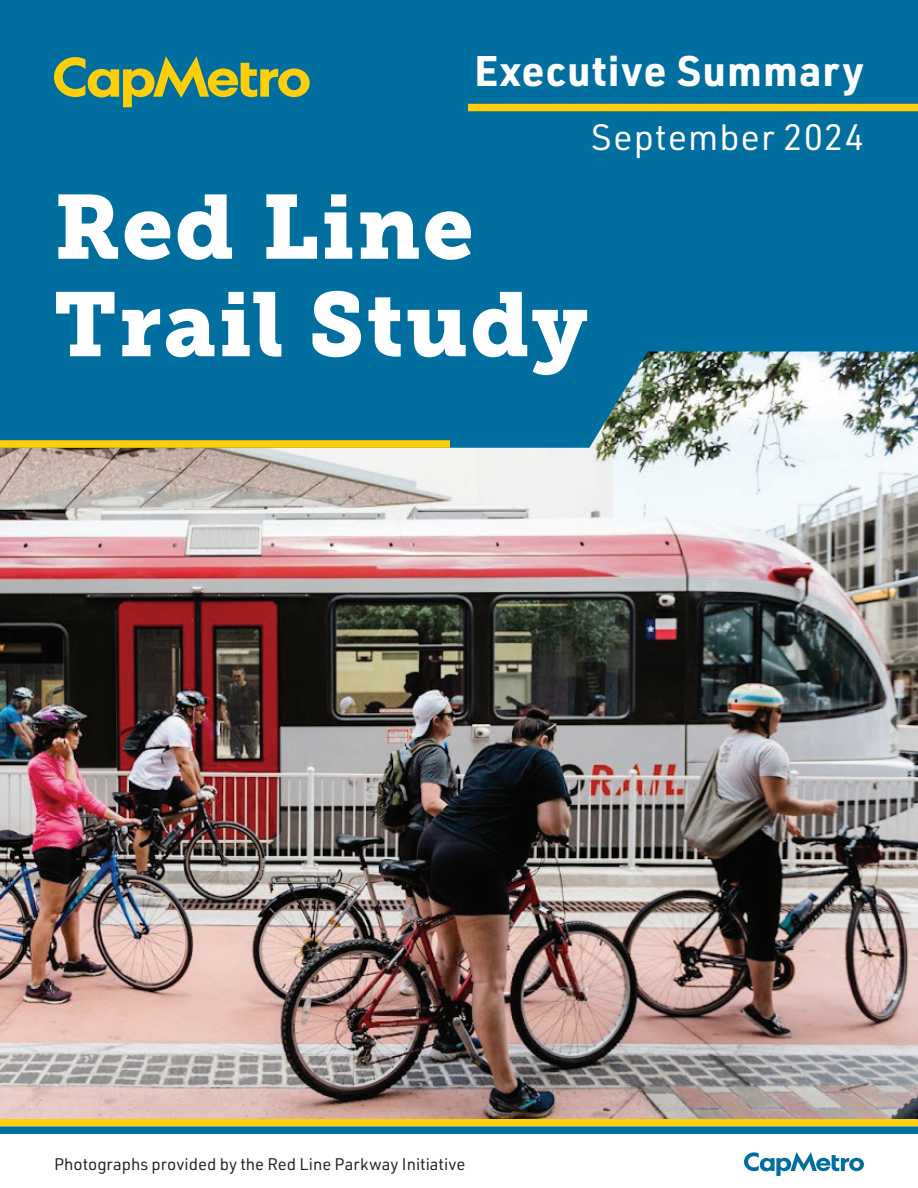
<style>
.page{position:relative;width:918px;height:1188px;background:#fff}
.page>*{position:absolute;margin:0;border:0;box-sizing:border-box;transform-origin:0 0}
.t1{font:90px/97.5px "Museo Slab 900";letter-spacing:.025em;color:#fff}
.t2{font:700 42px "URWDIN";letter-spacing:.025em;color:#fff}
.t3{font:36px "URWDIN";letter-spacing:.025em;color:#fff}
.t4{font:16.5px "URWDIN";color:#231f20}
</style>
<div class="page">
<img style="left:0;top:448px;width:918px;height:671px">
<svg style="left:0;top:0;width:918px;height:448px;background:#0c74a1"></svg>
<svg style="left:54px;top:56px;width:256px;height:51px;background:#5b9168"></svg>
<svg style="left:744px;top:1152px;width:120px;height:24px"></svg>
<div style="left:0;top:440px;width:450px;height:8px;background:#fece08"></div>
<div style="left:0;top:1119px;width:918px;height:7px;background:#fece08"></div>
<div style="left:0;top:1126px;width:918px;height:8px;background:#006fa0"></div>
<div style="left:468px;top:104px;width:450px;height:7px;background:#fece08"></div>
<h2 class="t2" style="left:474px;top:42px;width:391px">Executive Summary</h2>
<h3 class="t3" style="left:591px;top:113px;width:275px">September 2024</h3>
<h1 class="t1" style="left:54px;top:179px;width:535px">Red Line<br>Trail Study</h1>
<p class="t4" style="left:54px;top:1153px;width:413px">Photographs provided by the Red Line Parkway Initiative</p>
</div>
